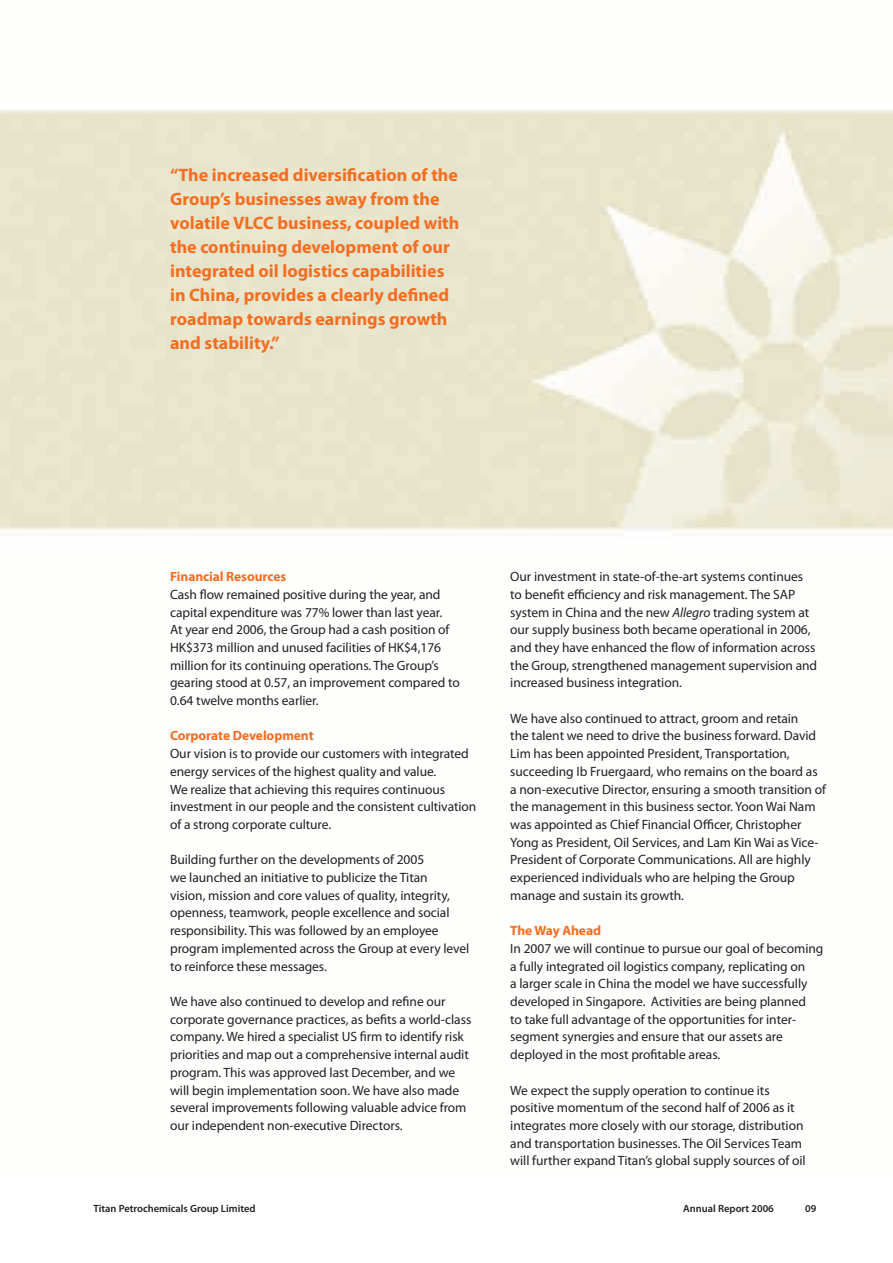
<style>
.page{position:relative;width:893px;height:1263px;background:#fff}
.page>*{position:absolute;margin:0;border:0;box-sizing:border-box;transform-origin:0 0}
.t1{font:700 18px/24px "Myriad Pro";color:#f36e21}
.t2{font:13.5px/17.7px "Myriad Pro";letter-spacing:-.005em;color:#231f20}
.t3{font:700 13.5px "Myriad Pro";letter-spacing:-.005em;color:#f36e21}
.t4{font:600 10.5px "Myriad Pro";color:#231f20}
.s1{font-style:italic}
</style>
<div class="page">
<p class="t1" style="left:170px;top:164px;width:291px">“The increased diversification of the Group’s businesses away from the volatile VLCC business, coupled with the continuing development of our integrated oil logistics capabilities in China, provides a clearly defined roadmap towards earnings growth and stability.”</p>
<p class="t3" style="left:170px;top:571px;width:118px">Financial Resources</p>
<p class="t2" style="left:170px;top:586px;width:291px">Cash flow remained positive during the year, and capital expenditure was 77% lower than last year.<br>At year end 2006, the Group had a cash position of HK$373 million and unused facilities of HK$4,176 million for its continuing operations. The Group’s gearing stood at 0.57, an improvement compared to 0.64 twelve months earlier.</p>
<p class="t3" style="left:170px;top:731px;width:145px">Corporate Development</p>
<p class="t2" style="left:170px;top:746px;width:308px">Our vision is to provide our customers with integrated energy services of the highest quality and value.<br>We realize that achieving this requires continuous investment in our people and the consistent cultivation of a strong corporate culture.</p>
<p class="t2" style="left:170px;top:852px;width:301px">Building further on the developments of 2005<br>we launched an initiative to publicize the Titan<br>vision, mission and core values of quality, integrity, openness, teamwork, people excellence and social responsibility. This was followed by an employee program implemented across the Group at every level to reinforce these messages.</p>
<p class="t2" style="left:170px;top:993px;width:303px">We have also continued to develop and refine our corporate governance practices, as befits a world-class company. We hired a specialist US firm to identify risk priorities and map out a comprehensive internal audit program. This was approved last December, and we will begin implementation soon. We have also made several improvements following valuable advice from our independent non-executive Directors.</p>
<p class="t2" style="left:510px;top:569px;width:308px">Our investment in state-of-the-art systems continues to benefit efficiency and risk management. The SAP system in China and the new <span class="s1">Allegro</span> trading system at our supply business both became operational in 2006, and they have enhanced the flow of information across the Group, strengthened management supervision and increased business integration.</p>
<p class="t2" style="left:510px;top:710px;width:317px">We have also continued to attract, groom and retain<br>the talent we need to drive the business forward. David Lim has been appointed President, Transportation, succeeding Ib Fruergaard, who remains on the board as a non-executive Director, ensuring a smooth transition of the management in this business sector. Yoon Wai Nam was appointed as Chief Financial Officer, Christopher Yong as President, Oil Services, and Lam Kin Wai as Vice-President of Corporate Communications. All are highly experienced individuals who are helping the Group manage and sustain its growth.</p>
<p class="t3" style="left:510px;top:925px;width:92px">The Way Ahead</p>
<p class="t2" style="left:510px;top:940px;width:315px">In 2007 we will continue to pursue our goal of becoming a fully integrated oil logistics company, replicating on<br>a larger scale in China the model we have successfully developed in Singapore. Activities are being planned<br>to take full advantage of the opportunities for inter&shy;segment synergies and ensure that our assets are deployed in the most profitable areas.</p>
<p class="t2" style="left:510px;top:1082px;width:297px">We expect the supply operation to continue its positive momentum of the second half of 2006 as it integrates more closely with our storage, distribution and transportation businesses. The Oil Services Team will further expand Titan’s global supply sources of oil</p>
<p class="t4" style="left:94px;top:1204px;width:164px">Titan Petrochemicals Group Limited</p>
<p class="t4" style="left:683px;top:1204px;width:92px">Annual Report 2006</p>
<p class="t4" style="left:805px;top:1204px;width:13px">09</p>
</div>
